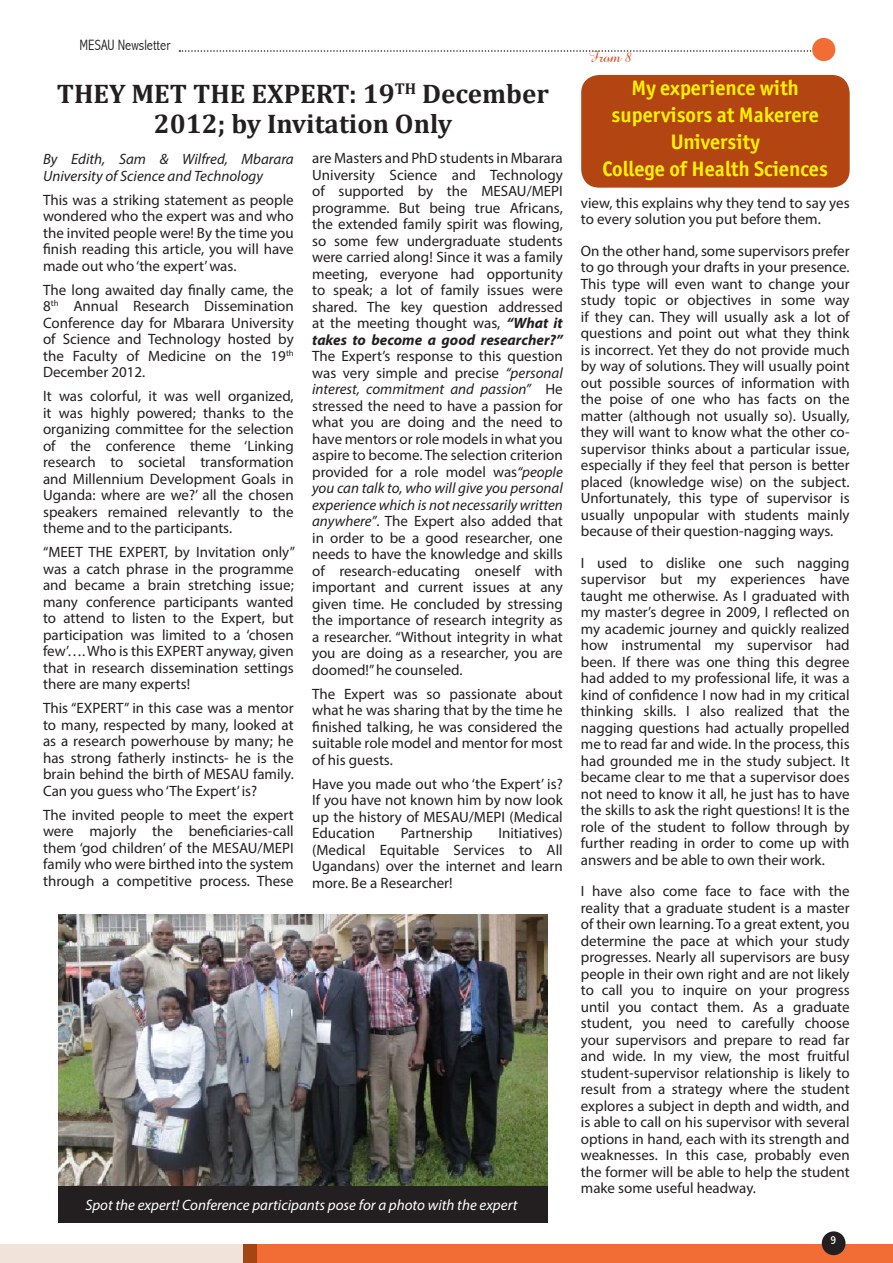
<style>
.page{position:relative;width:893px;height:1263px;background:#fff}
.page>*{position:absolute;margin:0;border:0;box-sizing:border-box;transform-origin:0 0}
.t1{font:700 27px/29.7px "Cambria";color:#231f20;text-align:center}
.t2{font:700 21px/27px "Officina San ITC";color:#fff101;text-align:center}
.t3{font:16.5px "Amaze Normal";color:#d4451c}
.t4{font:15px/16.5px "Myriad Pro";color:#231f20;text-align:justify}
.t5{font:italic 15px "Myriad Pro";color:#fff}
.t6{font:italic 15px/16.5px "Myriad Pro";color:#231f20}
.t7{font:300 condensed 15px "Abadi";color:#231f20}
.t8{font:condensed 12px "Abadi";color:#fff}
.s1{font-weight:700;font-style:italic}
.s2{font-style:italic}
</style>
<div class="page">
<div style="left:256px;top:1244px;width:637px;height:19px;background:#f26d35"></div>
<div style="left:0;top:1244px;width:244px;height:19px;background:#f1e2da"></div>
<div style="left:243px;top:1244px;width:13px;height:19px;background:#a64514"></div>
<div style="left:822px;top:1231px;width:23px;height:24px;background:#231f20;border-radius:50%"></div>
<svg style="left:179px;top:50px;width:633px;height:2px"></svg>
<div style="left:812px;top:38px;width:23px;height:23px;background:#f26d35;border-radius:50%"></div>
<img style="left:58px;top:914px;width:490px;height:272px">
<div style="left:581px;top:75px;width:269px;height:113px;background:#b24512;border-radius:18px"></div>
<div style="left:58px;top:1186px;width:490px;height:36px;background:#231f20"></div>
<p class="t7" style="left:80px;top:37px;width:93px">MESAU Newsletter</p>
<p class="t1" style="left:57px;top:78px;width:494px">THEY MET THE EXPERT: 19<sup>TH</sup> December<br>2012; by Invitation Only</p>
<p class="t6" style="left:43px;top:151px;width:252px">By Edith, Sam &amp; Wilfred, Mbarara<br>University of Science and Technology</p>
<p class="t4" style="left:43px;top:191px;width:252px">This was a striking statement as people wondered who the expert was and who the invited people were! By the time you finish reading this article, you will have made out who ‘the expert’ was.</p>
<p class="t4" style="left:43px;top:281px;width:252px">The long awaited day finally came, the 8<sup>th</sup> Annual Research Dissemination Conference day for Mbarara University of Science and Technology hosted by the Faculty of Medicine on the 19<sup>th </sup>December 2012.</p>
<p class="t4" style="left:43px;top:388px;width:252px">It was colorful, it was well organized, it was highly powered; thanks to the organizing committee for the selection of the conference theme ‘Linking research to societal transformation and Millennium Development Goals in Uganda: where are we?’ all the chosen speakers remained relevantly to the theme and to the participants.</p>
<p class="t4" style="left:43px;top:544px;width:253px">“MEET THE EXPERT, by Invitation only” was a catch phrase in the programme and became a brain stretching issue; many conference participants wanted to attend to listen to the Expert, but participation was limited to a ‘chosen few’…. Who is this EXPERT anyway, given that in research dissemination settings there are many experts!</p>
<p class="t4" style="left:43px;top:700px;width:252px">This “EXPERT” in this case was a mentor to many, respected by many, looked at as a research powerhouse by many; he has strong fatherly instincts- he is the brain behind the birth of MESAU family.<br>Can you guess who ‘The Expert’ is?</p>
<p class="t4" style="left:43px;top:806px;width:252px">The invited people to meet the expert were majorly the beneficiaries-call them ‘god children’ of the MESAU/MEPI family who were birthed into the system through a competitive process. These</p>
<p class="t4" style="left:312px;top:150px;width:252px">are Masters and PhD students in Mbarara University Science and Technology of supported by the MESAU/MEPI programme. But being true Africans, the extended family spirit was flowing, so some few undergraduate students were carried along! Since it was a family meeting, everyone had opportunity to speak; a lot of family issues were shared. The key question addressed at the meeting thought was, <span class="s1">“What it takes to become a good researcher?” </span>The Expert’s response to this question was very simple and precise <span class="s2">“personal interest, commitment and passion”</span> He stressed the need to have a passion for what you are doing and the need to have mentors or role models in what you aspire to become. The selection criterion provided for a role model was<span class="s2">“people you can talk to, who will give you personal experience which is not necessarily written anywhere”</span>. The Expert also added that in order to be a good researcher, one needs to have the knowledge and skills of research-educating oneself with important and current issues at any given time. He concluded by stressing the importance of research integrity as a researcher. “Without integrity in what you are doing as a researcher, you are doomed!” he counseled.</p>
<p class="t4" style="left:312px;top:685px;width:252px">The Expert was so passionate about what he was sharing that by the time he finished talking, he was considered the suitable role model and mentor for most of his guests.</p>
<p class="t4" style="left:312px;top:775px;width:252px">Have you made out who ‘the Expert’ is?<br>If you have not known him by now look up the history of MESAU/MEPI (Medical Education</p>
<p class="t4" style="left:401px;top:825px;width:74px">Partnership</p>
<p class="t4" style="left:312px;top:825px;width:252px;text-indent:186px">Initiatives) (Medical Equitable Services to All Ugandans) over the internet and learn more. Be a Researcher!</p>
<p class="t5" style="left:85px;top:1195px;width:434px">Spot the expert! Conference participants pose for a photo with the expert</p>
<p class="t3" style="left:589px;top:46px;width:45px">From 8</p>
<p class="t2" style="left:612px;top:74px;width:209px">My experience with supervisors at Makerere<br>University</p>
<p class="t2" style="left:603px;top:155px;width:227px">College of Health Sciences</p>
<p class="t4" style="left:581px;top:194px;width:270px">view, this explains why they tend to say yes to every solution you put before them.</p>
<p class="t4" style="left:581px;top:242px;width:270px">On the other hand, some supervisors prefer to go through your drafts in your presence.<br>This type will even want to change your study topic or objectives in some way if they can. They will usually ask a lot of questions and point out what they think is incorrect. Yet they do not provide much by way of solutions. They will usually point out possible sources of information with the poise of one who has facts on the matter (although not usually so). Usually, they will want to know what the other co&shy;supervisor thinks about a particular issue, especially if they feel that person is better placed (knowledge wise) on the subject.<br>Unfortunately, this type of supervisor is usually unpopular with students mainly because of their question-nagging ways.</p>
<p class="t4" style="left:581px;top:554px;width:270px">I used to dislike one such nagging supervisor but my experiences have taught me otherwise. As I graduated with my master’s degree in 2009, I reflected on my academic journey and quickly realized how instrumental my supervisor had been. If there was one thing this degree had added to my professional life, it was a kind of confidence I now had in my critical thinking skills. I also realized that the nagging questions had actually propelled me to read far and wide. In the process, this had grounded me in the study subject. It became clear to me that a supervisor does not need to know it all, he just has to have the skills to ask the right questions! It is the role of the student to follow through by further reading in order to come up with answers and be able to own their work.</p>
<p class="t4" style="left:581px;top:883px;width:270px">I have also come face to face with the reality that a graduate student is a master of their own learning. To a great extent, you determine the pace at which your study progresses. Nearly all supervisors are busy people in their own right and are not likely to call you to inquire on your progress until you contact them. As a graduate student, you need to carefully choose your supervisors and prepare to read far and wide. In my view, the most fruitful student-supervisor relationship is likely to result from a strategy where the student explores a subject in depth and width, and is able to call on his supervisor with several options in hand, each with its strength and weaknesses. In this case, probably even the former will be able to help the student make some useful headway.</p>
<p class="t8" style="left:830px;top:1233px;width:7px">9</p>
</div>
